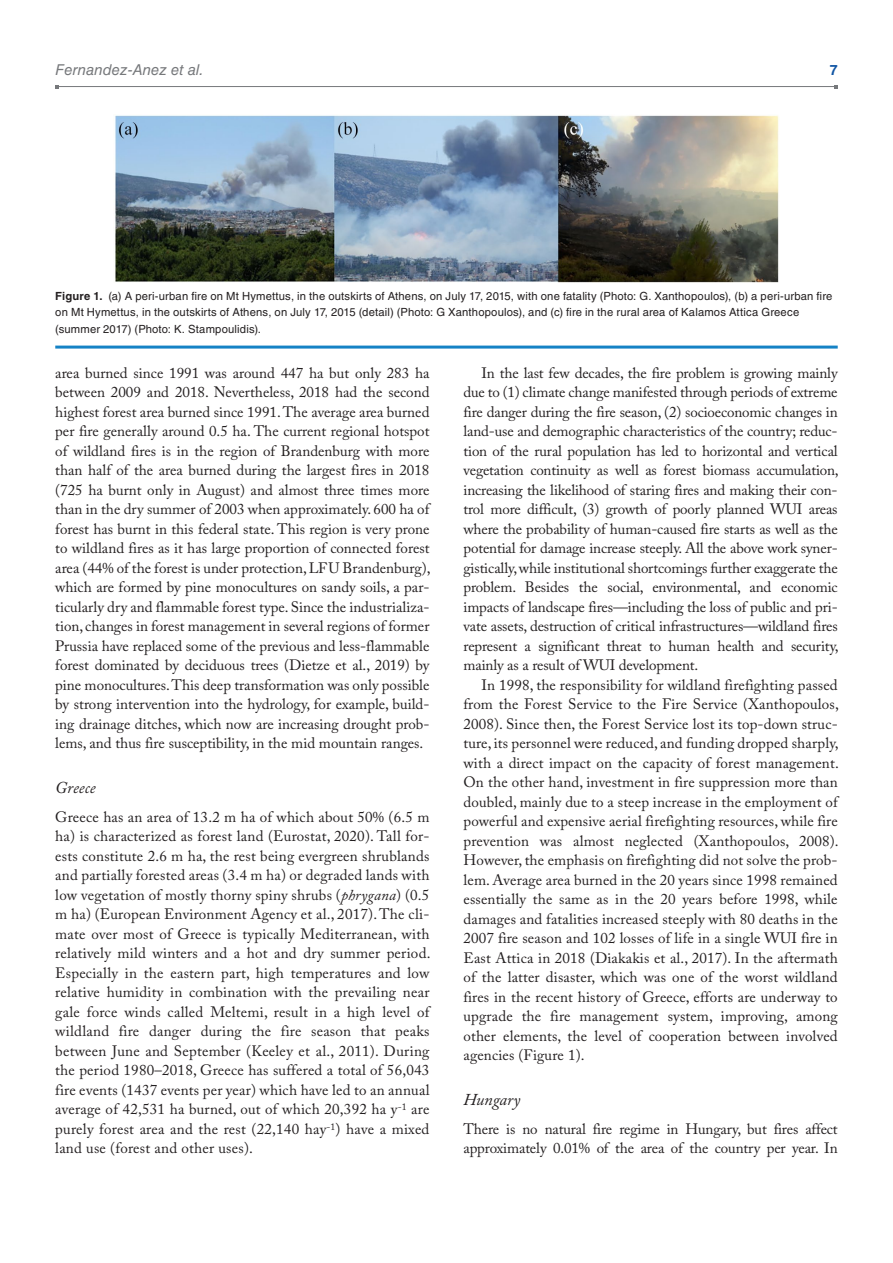
<style>
.page{position:relative;width:893px;height:1263px;background:#fff}
.page>*{position:absolute;margin:0;border:0;box-sizing:border-box;transform-origin:0 0}
.t1{font:italic 16.5px "Adobe Caslon Pro";color:#231f20}
.t2{font:15px/19.5px "Adobe Caslon Pro";color:#231f20;text-align:justify}
.t3{font:italic 15px "Helvetica LT Std";color:#76787b}
.t4{font:700 14.25px "Helvetica LT Std";color:#1055a4}
.t5{font:11.25px/16.5px "Helvetica LT Std";letter-spacing:.015em;color:#231f20}
.s1{font-weight:700}
.s2{font-style:italic}
</style>
<div class="page">
<hr style="left:57px;top:86px;width:779px;height:1px;background:#76787b">
<hr style="left:55px;top:346px;width:783px;height:3px;background:#1582c5">
<img style="left:115px;top:115px;width:664px;height:168px">
<p class="t3" style="left:55px;top:61px;width:150px">Fernandez-Anez et al.</p>
<p class="t4" style="left:830px;top:61px;width:9px">7</p>
<p class="t5" style="left:55px;top:288px;width:779px"><span class="s1">Figure 1.</span> (a) A peri-urban fire on Mt Hymettus, in the outskirts of Athens, on July 17, 2015, with one fatality (Photo: G. Xanthopoulos), (b) a peri-urban fire on Mt Hymettus, in the outskirts of Athens, on July 17, 2015 (detail) (Photo: G Xanthopoulos), and (c) fire in the rural area of Kalamos Attica Greece (summer 2017) (Photo: K. Stampoulidis).</p>
<p class="t2" style="left:55px;top:363px;width:377px">area burned since 1991 was around 447 ha but only 283 ha between 2009 and 2018. Nevertheless, 2018 had the second highest forest area burned since 1991. The average area burned per fire generally around 0.5 ha. The current regional hotspot of wildland fires is in the region of Brandenburg with more than half of the area burned during the largest fires in 2018 (725 ha burnt only in August) and almost three times more than in the dry summer of 2003 when approximately. 600 ha of forest has burnt in this federal state. This region is very prone to wildland fires as it has large proportion of connected forest area (44% of the forest is under protection, LFU Brandenburg), which are formed by pine monocultures on sandy soils, a par&shy;ticularly dry and flammable forest type. Since the industrializa&shy;tion, changes in forest management in several regions of former Prussia have replaced some of the previous and less-flammable forest dominated by deciduous trees (Dietze et al., 2019) by pine monocultures. This deep transformation was only possible by strong intervention into the hydrology, for example, build&shy;ing drainage ditches, which now are increasing drought prob&shy;lems, and thus fire susceptibility, in the mid mountain ranges.</p>
<p class="t1" style="left:55px;top:778px;width:42px">Greece</p>
<p class="t2" style="left:55px;top:807px;width:377px">Greece has an area of 13.2 m ha of which about 50% (6.5 m ha) is characterized as forest land (Eurostat, 2020). Tall for&shy;ests constitute 2.6 m ha, the rest being evergreen shrublands and partially forested areas (3.4 m ha) or degraded lands with low vegetation of mostly thorny spiny shrubs (<span class="s2">phrygana</span>) (0.5 m ha) (European Environment Agency et al., 2017). The cli&shy;mate over most of Greece is typically Mediterranean, with relatively mild winters and a hot and dry summer period.<br>Especially in the eastern part, high temperatures and low relative humidity in combination with the prevailing near gale force winds called Meltemi, result in a high level of wildland fire danger during the fire season that peaks between June and September (Keeley et al., 2011). During the period 1980–2018, Greece has suffered a total of 56,043 fire events (1437 events per year) which have led to an annual average of 42,531 ha burned, out of which 20,392 ha y<sup>-1</sup> are purely forest area and the rest (22,140 hay<sup>-1</sup>) have a mixed land use (forest and other uses).</p>
<p class="t2" style="left:463px;top:363px;width:377px;text-indent:18px">In the last few decades, the fire problem is growing mainly due to (1) climate change manifested through periods of extreme fire danger during the fire season, (2) socioeconomic changes in land-use and demographic characteristics of the country; reduc&shy;tion of the rural population has led to horizontal and vertical vegetation continuity as well as forest biomass accumulation, increasing the likelihood of staring fires and making their con&shy;trol more difficult, (3) growth of poorly planned WUI areas where the probability of human-caused fire starts as well as the potential for damage increase steeply. All the above work syner&shy;gistically, while institutional shortcomings further exaggerate the problem. Besides the social, environmental, and economic impacts of landscape fires—including the loss of public and pri&shy;vate assets, destruction of critical infrastructures—wildland fires represent a significant threat to human health and security, mainly as a result of WUI development.</p>
<p class="t2" style="left:463px;top:675px;width:377px;text-indent:18px">In 1998, the responsibility for wildland firefighting passed from the Forest Service to the Fire Service (Xanthopoulos, 2008). Since then, the Forest Service lost its top-down struc&shy;ture, its personnel were reduced, and funding dropped sharply, with a direct impact on the capacity of forest management.<br>On the other hand, investment in fire suppression more than doubled, mainly due to a steep increase in the employment of powerful and expensive aerial firefighting resources, while fire prevention was almost neglected (Xanthopoulos, 2008).<br>However, the emphasis on firefighting did not solve the prob&shy;lem. Average area burned in the 20 years since 1998 remained essentially the same as in the 20 years before 1998, while damages and fatalities increased steeply with 80 deaths in the 2007 fire season and 102 losses of life in a single WUI fire in East Attica in 2018 (Diakakis et al., 2017). In the aftermath of the latter disaster, which was one of the worst wildland fires in the recent history of Greece, efforts are underway to upgrade the fire management system, improving, among other elements, the level of cooperation between involved agencies (Figure 1).</p>
<p class="t1" style="left:463px;top:1090px;width:58px">Hungary</p>
<p class="t2" style="left:463px;top:1119px;width:376px">There is no natural fire regime in Hungary, but fires affect approximately 0.01% of the area of the country per year. In</p>
</div>
